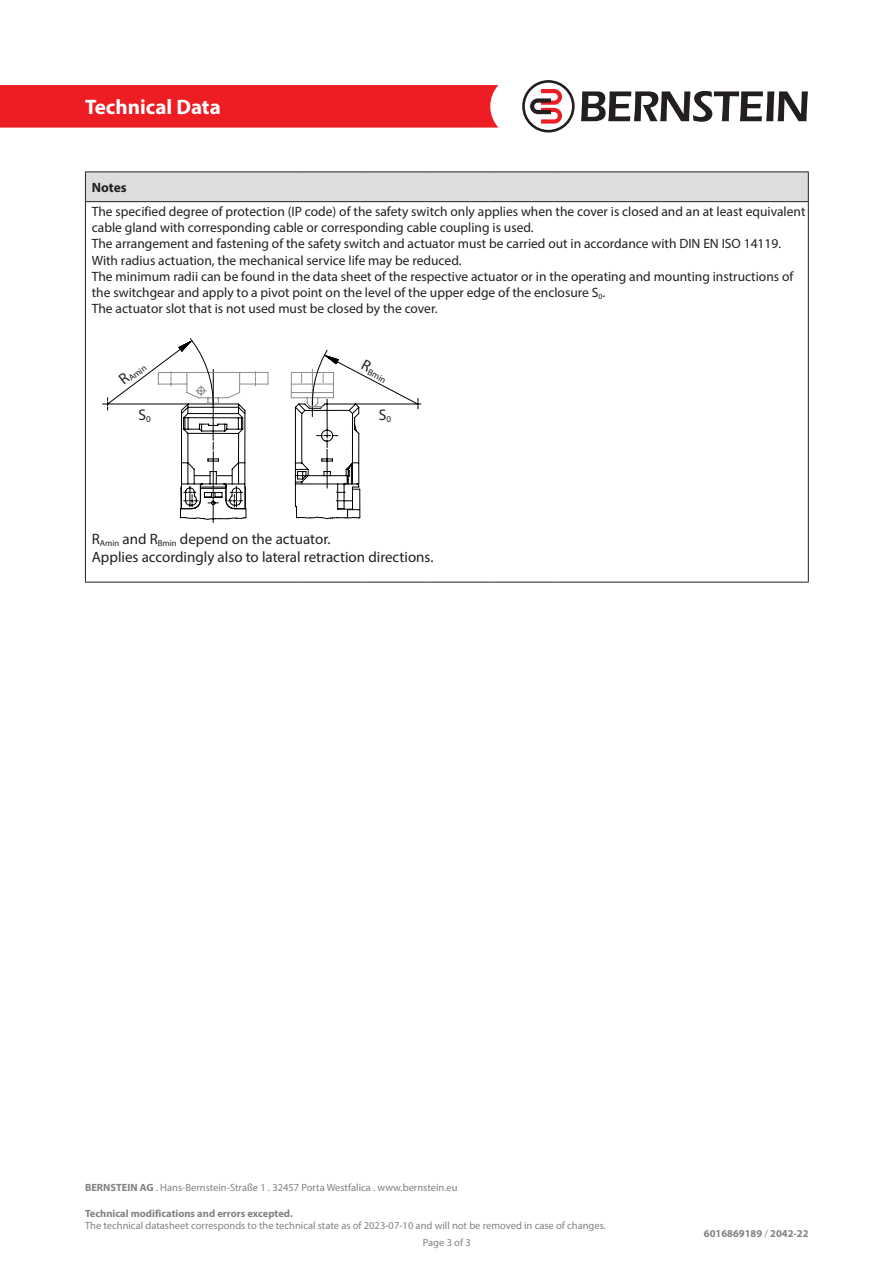
<style>
.page{position:relative;width:893px;height:1263px;background:#fff}
.page>*{position:absolute;margin:0;border:0;box-sizing:border-box;transform-origin:0 0}
.t1{font:700 21px "Myriad Pro";color:#fff}
.t2{font:15.45px "Myriad Pro";color:#231f20}
.t3{font:15px "Myriad Pro";color:#231f20}
.t4{font:13.5px/16.2px "Myriad Pro";color:#231f20}
.t5{font:700 13.5px "Myriad Pro";color:#231f20}
.t6{font:10.5px/16.8px "Myriad Pro";color:#808285}
.t7{font:700 10.5px "Myriad Pro";color:#808285}
.t8{font:9px "Myriad Pro";color:#231f20}
.s1{font-weight:700}
.s2{font-weight:400}
</style>
<div class="page">
<div style="left:0;top:85px;width:498px;height:43px;background:#ee1d23"></div>
<svg style="left:581px;top:91px;width:227px;height:31px"></svg>
<svg style="left:522px;top:80px;width:53px;height:53px"></svg>
<div style="left:85px;top:172px;width:724px;height:29px;background:#dcdddf"></div>
<hr style="left:85px;top:202px;width:1px;height:380px;background:#231f20">
<hr style="left:808px;top:202px;width:1px;height:380px;background:#231f20">
<hr style="left:85px;top:171px;width:213px;height:1px;background:#231f20">
<hr style="left:298px;top:171px;width:64px;height:1px;background:#231f20">
<hr style="left:362px;top:171px;width:64px;height:1px;background:#231f20">
<hr style="left:426px;top:171px;width:63px;height:1px;background:#231f20">
<hr style="left:489px;top:171px;width:64px;height:1px;background:#231f20">
<hr style="left:553px;top:171px;width:256px;height:1px;background:#231f20">
<hr style="left:85px;top:201px;width:213px;height:1px;background:#231f20">
<hr style="left:298px;top:201px;width:64px;height:1px;background:#231f20">
<hr style="left:362px;top:201px;width:64px;height:1px;background:#231f20">
<hr style="left:426px;top:201px;width:63px;height:1px;background:#231f20">
<hr style="left:489px;top:201px;width:64px;height:1px;background:#231f20">
<hr style="left:553px;top:201px;width:256px;height:1px;background:#231f20">
<hr style="left:85px;top:582px;width:213px;height:1px;background:#231f20">
<hr style="left:298px;top:582px;width:64px;height:1px;background:#231f20">
<hr style="left:362px;top:582px;width:64px;height:1px;background:#231f20">
<hr style="left:426px;top:582px;width:63px;height:1px;background:#231f20">
<hr style="left:489px;top:582px;width:64px;height:1px;background:#231f20">
<hr style="left:553px;top:582px;width:256px;height:1px;background:#231f20">
<svg style="left:107px;top:360px;width:312px;height:163px"></svg>
<h1 class="t1" style="left:85px;top:93px;width:137px">Technical Data</h1>
<p class="t5" style="left:92px;top:178px;width:36px">Notes</p>
<p class="t4" style="left:92px;top:203px;width:715px">The specified degree of protection (IP code) of the safety switch only applies when the cover is closed and an at least equivalent cable gland with corresponding cable or corresponding cable coupling is used.<br>The arrangement and fastening of the safety switch and actuator must be carried out in accordance with DIN EN ISO 14119.<br>With radius actuation, the mechanical service life may be reduced.<br>The minimum radii can be found in the data sheet of the respective actuator or in the operating and mounting instructions of the switchgear and apply to a pivot point on the level of the upper edge of the enclosure S<sub>0</sub>.<br>The actuator slot that is not used must be closed by the cover.</p>
<p class="t8" style="left:120px;top:380px;width:30px;rotate:-38deg"><sup>R</sup>Amin</p>
<p class="t8" style="left:371px;top:366px;width:21px;rotate:28deg">Bmin</p>
<p class="t2" style="left:138px;top:405px;width:14px">S<sub>0</sub></p>
<p class="t2" style="left:379px;top:405px;width:14px">S<sub>0</sub></p>
<p class="t3" style="left:92px;top:529px;width:240px">R<sub>Amin</sub> and R<sub>Bmin</sub> depend on the actuator.</p>
<p class="t3" style="left:92px;top:547px;width:343px">Applies accordingly also to lateral retraction directions.</p>
<p class="t6" style="left:85px;top:1179px;width:374px"><span class="s1">BERNSTEIN AG</span> . Hans-Bernstein-Straße 1 . 32457 Porta Westfalica . www.bernstein.eu</p>
<p class="t7" style="left:85px;top:1206px;width:209px">Technical modifications and errors excepted.</p>
<p class="t6" style="left:423px;top:1217px;width:184px;text-indent:-338px">The technical datasheet corresponds to the technical state as of 2023-07-10 and will not be removed in case of changes.<br>Page 3 of 3</p>
<p class="t7" style="left:704px;top:1227px;width:106px">6016869189 <span class="s2">/</span> 2042-22</p>
</div>
